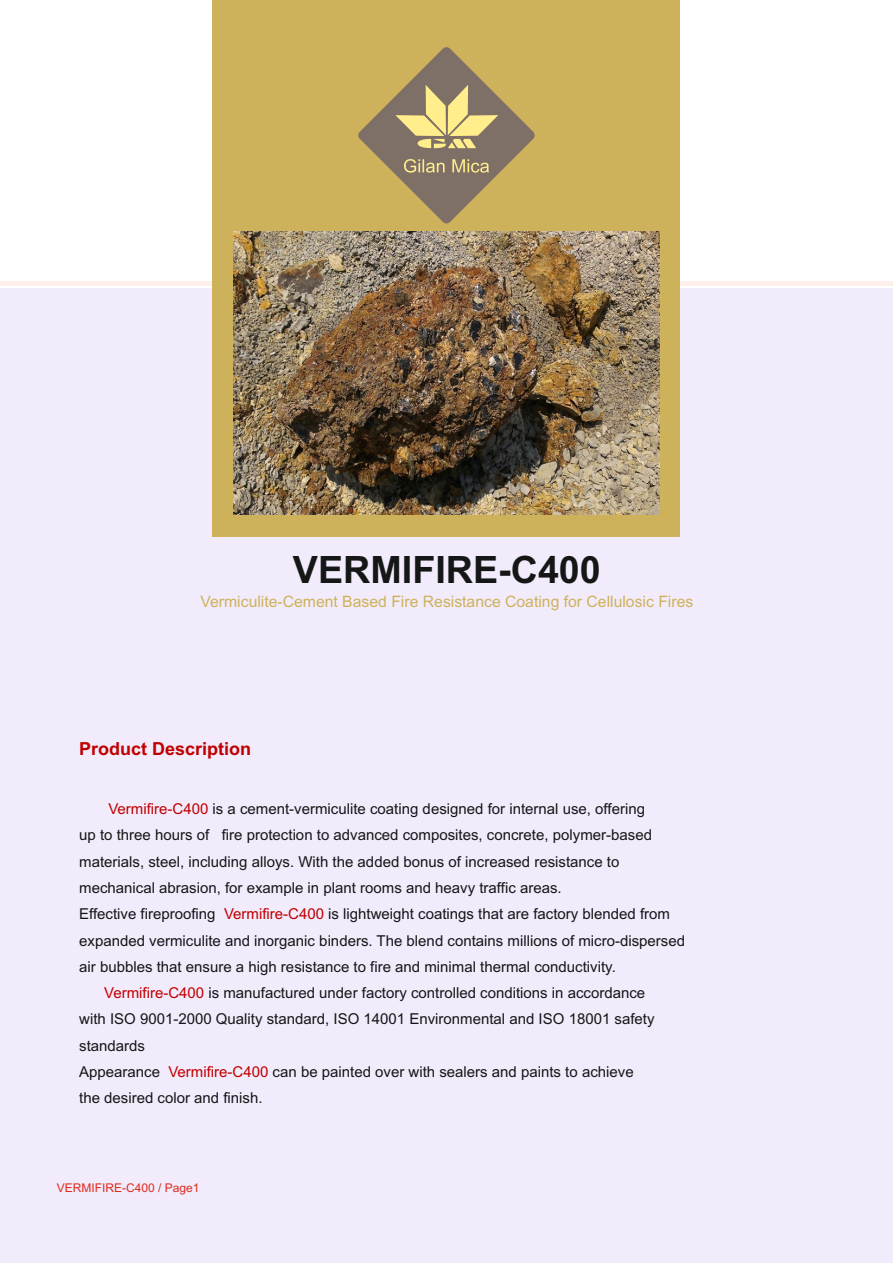
<style>
.page{position:relative;width:893px;height:1263px;background:#fff}
.page>*{position:absolute;margin:0;border:0;box-sizing:border-box;transform-origin:0 0}
.t1{font:700 37.65px "Arial";color:#151616}
.t2{font:700 18px "Arial";color:#bf0000}
.t3{font:15.75px "Arial";color:#ceb25b}
.t4{font:15px/26.2px "Arial";color:#151616}
.t5{font:12px "Arial";color:#dd2b1c}
.s1{color:#bf0000}
</style>
<div class="page">
<hr style="left:0;top:282px;width:893px;height:4px;background:#ffefea">
<div style="left:0;top:288px;width:893px;height:975px;background:#f2ebfb"></div>
<div style="left:213px;top:0;width:467px;height:537px;background:#ceb25b"></div>
<svg style="left:358px;top:47px;width:177px;height:177px"></svg>
<img style="left:234px;top:231px;width:425px;height:284px">
<h1 class="t1" style="left:293px;top:556px;width:309px">VERMIFIRE-C400</h1>
<p class="t3" style="left:201px;top:596px;width:494px">Vermiculite-Cement Based Fire Resistance Coating for Cellulosic Fires</p>
<p class="t2" style="left:79px;top:742px;width:174px">Product Description</p>
<p class="t4" style="left:108px;top:797px;width:538px"><span class="s1">Vermifire-C400</span> is a cement-vermiculite coating designed for internal use, offering</p>
<p class="t4" style="left:79px;top:823px;width:607px">up to three hours of fire protection to advanced composites, concrete, polymer-based materials, steel, including alloys. With the added bonus of increased resistance to mechanical abrasion, for example in plant rooms and heavy traffic areas.<br>Effective fireproofing<br>expanded vermiculite and inorganic binders. The blend contains millions of micro-dispersed air bubbles that ensure a high resistance to fire and minimal thermal conductivity.</p>
<p class="t4" style="left:79px;top:1007px;width:577px">with ISO 9001-2000 Quality standard, ISO 14001 Environmental and ISO 18001 safety standards<br>Appearance<br>the desired color and finish.</p>
<p class="t4" style="left:224px;top:902px;width:448px"><span class="s1">Vermifire-C400</span> is lightweight coatings that are factory blended from</p>
<p class="t4" style="left:104px;top:981px;width:543px"><span class="s1">Vermifire-C400</span> is manufactured under factory controlled conditions in accordance</p>
<p class="t4" style="left:168px;top:1060px;width:467px"><span class="s1">Vermifire-C400</span> can be painted over with sealers and paints to achieve</p>
<p class="t5" style="left:57px;top:1183px;width:144px">VERMIFIRE-C400 / Page1</p>
</div>
